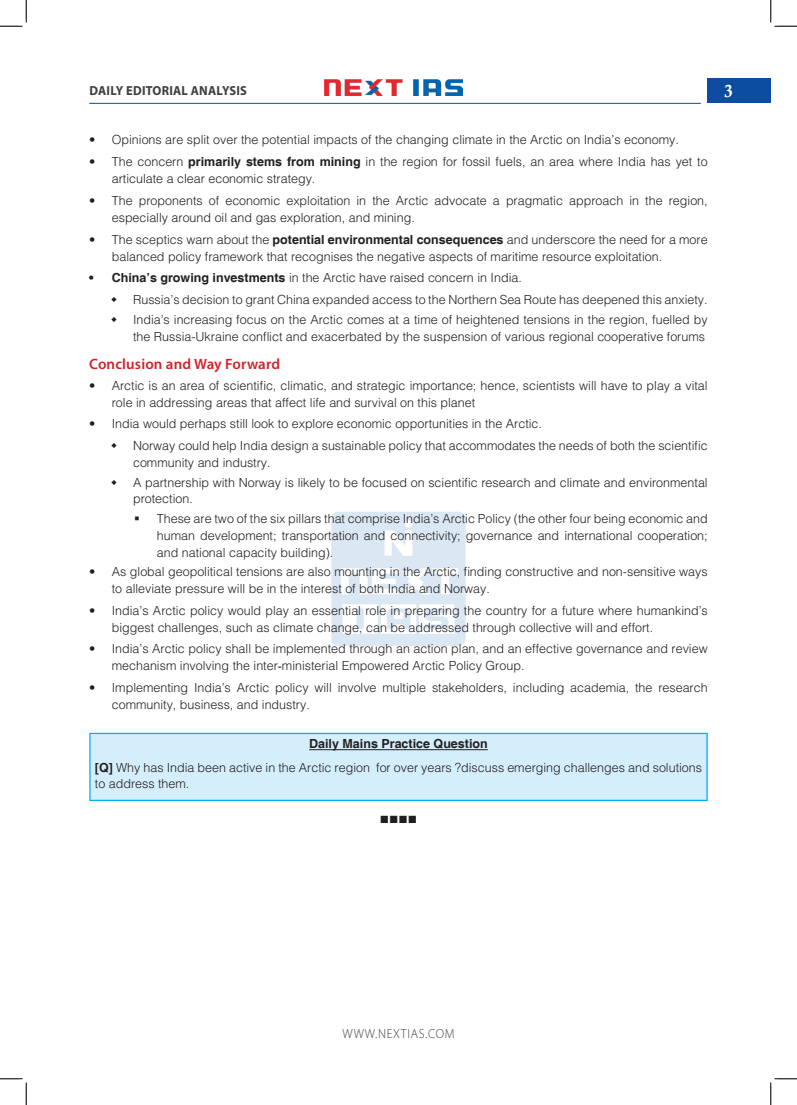
<style>
.page{position:relative;width:797px;height:1105px;background:#fff}
.page>*{position:absolute;margin:0;border:0;box-sizing:border-box;transform-origin:0 0}
.t1{font:17.5px "Calis MT Bol";color:#fff}
.H-2{font:600 15px "Myriad Pro";letter-spacing:.01em;color:#d1232a}
.t2{font:700 13.12px "Myriad Pro";letter-spacing:.02em;color:#3e3e3f;scale:.95 1}
.t3{font:300 13.12px "Myriad Pro";letter-spacing:.06em;color:#3e3e3f;scale:.95 1}
.body{font:300 12.5px/16.9px "Helvetica";color:#231f20}
.body-2{font:700 12.5px "Helvetica";color:#231f20}
.body-3{font:12.5px "Wingdings";color:#231f20}
.s1{font-weight:700}
.s2{font-family:"Times New Roman";font-weight:400}
</style>
<div class="page">
<div style="left:707px;top:79px;width:63px;height:24px;background:#0d4da1"></div>
<img style="left:325px;top:80px;width:137px;height:15px">
<hr style="left:89px;top:103px;width:612px;height:1px;background:#0d4da1">
<img style="left:331px;top:511px;width:135px;height:135px">
<div style="left:90px;top:733px;width:617px;height:67px;background:#d4effb"></div>
<hr style="left:89px;top:733px;width:618px;height:1px;background:#00aeef">
<hr style="left:89px;top:734px;width:2px;height:66px;background:#00aeef">
<hr style="left:706px;top:734px;width:1px;height:66px;background:#00aeef">
<hr style="left:89px;top:800px;width:618px;height:1px;background:#00aeef">
<hr style="left:309px;top:749px;width:179px;height:1px;background:#231f20">
<svg style="left:0;top:0;width:27px;height:27px"></svg>
<svg style="left:0;top:1078px;width:27px;height:27px"></svg>
<svg style="left:770px;top:0;width:27px;height:27px"></svg>
<svg style="left:770px;top:1078px;width:27px;height:27px"></svg>
<p class="t2" style="left:89px;top:82px;width:167px">DAILY EDITORIAL ANALYSIS</p>
<p class="body" style="left:89px;top:131px;width:591px">• Opinions are split over the potential impacts of the changing climate in the Arctic on India’s economy.</p>
<p class="body" style="left:112px;top:153px;width:597px;text-indent:-22px">• The concern <span class="s1">primarily stems from mining</span> in the region for fossil fuels, an area where India has yet to articulate a clear economic strategy.</p>
<p class="body" style="left:112px;top:192px;width:597px;text-indent:-22px">• The proponents of economic exploitation in the Arctic advocate a pragmatic approach in the region, especially around oil and gas exploration, and mining.</p>
<p class="body" style="left:112px;top:230px;width:597px;text-indent:-22px">• The sceptics warn about the <span class="s1">potential environmental consequences</span> and underscore the need for a more balanced policy framework that recognises the negative aspects of maritime resource exploitation.</p>
<p class="body" style="left:89px;top:269px;width:434px"><span class="s1">• China’s growing investments</span> in the Arctic have raised concern in India.</p>
<p class="body" style="left:133px;top:291px;width:576px">Russia’s decision to grant China expanded access to the Northern Sea Route has deepened this anxiety.</p>
<p class="body" style="left:133px;top:310px;width:576px">India’s increasing focus on the Arctic comes at a time of heightened tensions in the region, fuelled by the Russia-Ukraine conflict and exacerbated by the suspension of various regional cooperative forums</p>
<p class="H-2" style="left:89px;top:354px;width:192px">Conclusion and Way Forward</p>
<p class="body" style="left:112px;top:376px;width:597px;text-indent:-22px">• Arctic is an area of scientific, climatic, and strategic importance; hence, scientists will have to play a vital role in addressing areas that affect life and survival on this planet</p>
<p class="body" style="left:89px;top:415px;width:454px">• India would perhaps still look to explore economic opportunities in the Arctic.</p>
<p class="body" style="left:133px;top:437px;width:576px">Norway could help India design a sustainable policy that accommodates the needs of both the scientific community and industry.</p>
<p class="body" style="left:133px;top:473px;width:576px">A partnership with Norway is likely to be focused on scientific research and climate and environmental protection.</p>
<p class="body" style="left:157px;top:510px;width:552px;text-align:justify">These are two of the six pillars that comprise India’s Arctic Policy (the other four being economic and human development; transportation and connectivity; governance and international cooperation; and national capacity building).</p>
<p class="body" style="left:112px;top:563px;width:597px;text-indent:-22px">• As global geopolitical tensions are also mounting in the Arctic, finding constructive and non-sensitive ways to alleviate pressure will be in the interest of both India and Norway.</p>
<p class="body" style="left:112px;top:601px;width:597px;text-indent:-22px">• India’s Arctic policy would play an essential role in preparing the country for a future where humankind’s biggest challenges, such as climate change, can be addressed through collective will and effort.</p>
<p class="body" style="left:112px;top:640px;width:597px;text-indent:-22px">• India’s Arctic policy shall be implemented through an action plan, and an effective governance and review mechanism involving the inter<span class="s2">‐</span>ministerial Empowered Arctic Policy Group.</p>
<p class="body" style="left:112px;top:679px;width:597px;text-indent:-22px">• Implementing India’s Arctic policy will involve multiple stakeholders, including academia, the research community, business, and industry.</p>
<p class="body-2" style="left:309px;top:736px;width:180px">Daily Mains Practice Question</p>
<p class="body" style="left:95px;top:758px;width:608px"><span class="s1">[Q]</span> Why has India been active in the Arctic region for over years ?discuss emerging challenges and solutions to address them.</p>
<p class="body-3" style="left:380px;top:813px;width:39px">■■■■</p>
<h1 class="t1" style="left:724px;top:81px;width:10px">3</h1>
<p class="t3" style="left:342px;top:1026px;width:119px">WWW.NEXTIAS.COM</p>
</div>
